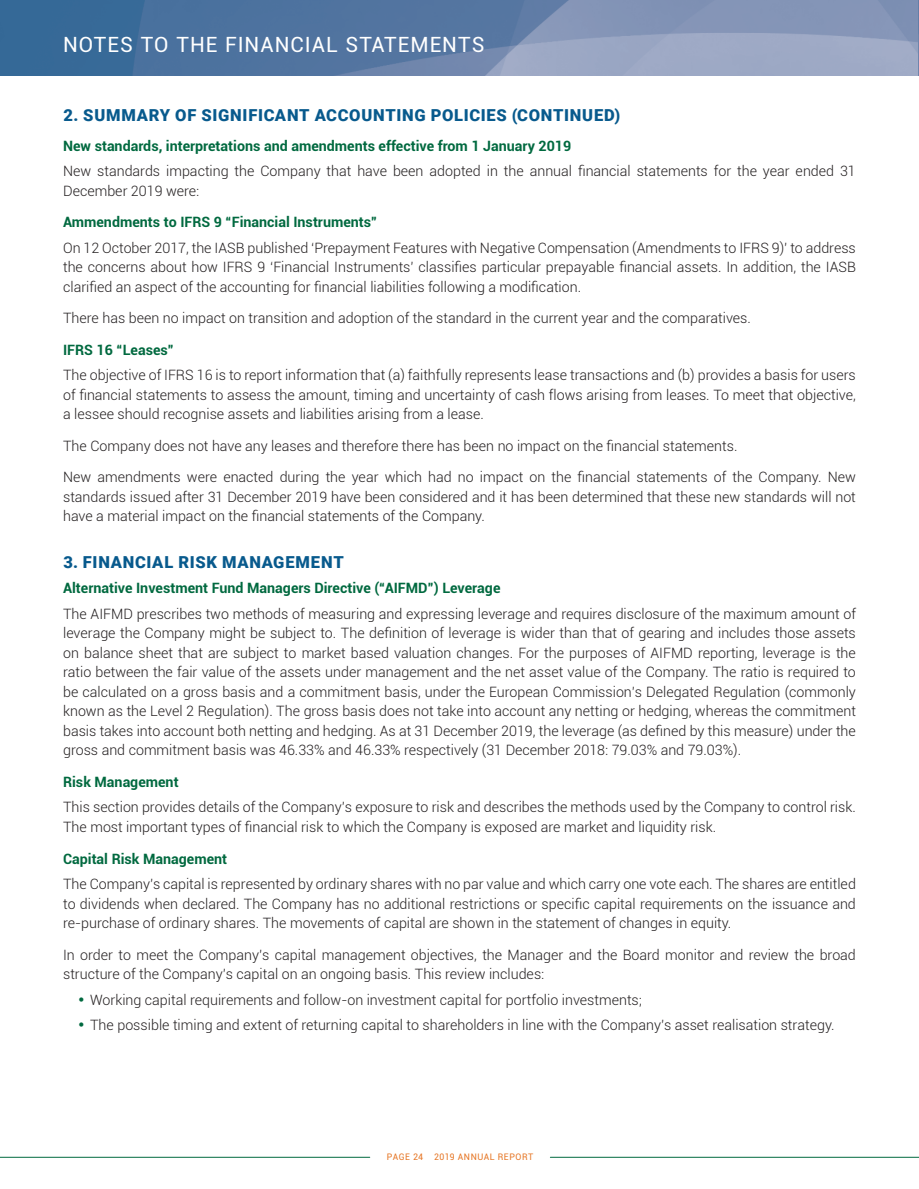
<style>
.page{position:relative;width:919px;height:1189px;background:#fff}
.page>*{position:absolute;margin:0;border:0;box-sizing:border-box;transform-origin:0 0}
.t1{font:21px "Roboto";letter-spacing:.045em;color:#fff}
.t2{font:900 16.5px "Roboto";letter-spacing:.045em;color:#085a8d}
.Body_text__2_1{font:300 14.25px/19.5px "Roboto";color:#231f20;text-align:justify}
.Paragraph_Style_1{font:700 14.25px "Roboto";color:#00693f}
.t3{font:9px "Roboto";letter-spacing:.065em;color:#e67625}
.s1{color:#00693f}
</style>
<div class="page">
<hr style="left:550px;top:1156px;width:368px;height:1px;background:#00693f">
<hr style="left:0;top:1156px;width:369px;height:1px;background:#00693f">
<img style="left:0;top:0;width:918px;height:75px">
<p class="t1" style="left:63px;top:30px;width:423px">NOTES TO THE FINANCIAL STATEMENTS</p>
<p class="t2" style="left:63px;top:103px;width:558px">2. SUMMARY OF SIGNIFICANT ACCOUNTING POLICIES (CONTINUED)</p>
<p class="Paragraph_Style_1" style="left:63px;top:135px;width:509px">New standards, interpretations and amendments effective from 1 January 2019</p>
<p class="Body_text__2_1" style="left:63px;top:161px;width:793px">New standards impacting the Company that have been adopted in the annual financial statements for the year ended 31<br>December 2019 were:</p>
<p class="Paragraph_Style_1" style="left:63px;top:212px;width:315px">Ammendments to IFRS 9 “Financial Instruments”</p>
<p class="Body_text__2_1" style="left:63px;top:237px;width:794px">On 12 October 2017, the IASB published ‘Prepayment Features with Negative Compensation (Amendments to IFRS 9)’ to address the concerns about how IFRS 9 ‘Financial Instruments’ classifies particular prepayable financial assets. In addition, the IASB clarified an aspect of the accounting for financial liabilities following a modification.</p>
<p class="Body_text__2_1" style="left:63px;top:308px;width:689px">There has been no impact on transition and adoption of the standard in the current year and the comparatives.</p>
<p class="Paragraph_Style_1" style="left:63px;top:339px;width:112px">IFRS 16 “Leases”</p>
<p class="Body_text__2_1" style="left:63px;top:365px;width:794px">The objective of IFRS 16 is to report information that (a) faithfully represents lease transactions and (b) provides a basis for users of financial statements to assess the amount, timing and uncertainty of cash flows arising from leases. To meet that objective, a lessee should recognise assets and liabilities arising from a lease.</p>
<p class="Body_text__2_1" style="left:63px;top:435px;width:675px">The Company does not have any leases and therefore there has been no impact on the financial statements.</p>
<p class="Body_text__2_1" style="left:63px;top:467px;width:794px">New amendments were enacted during the year which had no impact on the financial statements of the Company. New standards issued after 31 December 2019 have been considered and it has been determined that these new standards will not have a material impact on the financial statements of the Company.</p>
<p class="t2" style="left:63px;top:550px;width:282px">3. FINANCIAL RISK MANAGEMENT</p>
<p class="Paragraph_Style_1" style="left:63px;top:578px;width:438px">Alternative Investment Fund Managers Directive (“AIFMD”) Leverage</p>
<p class="Body_text__2_1" style="left:63px;top:603px;width:794px">The AIFMD prescribes two methods of measuring and expressing leverage and requires disclosure of the maximum amount of leverage the Company might be subject to. The definition of leverage is wider than that of gearing and includes those assets on balance sheet that are subject to market based valuation changes. For the purposes of AIFMD reporting, leverage is the ratio between the fair value of the assets under management and the net asset value of the Company. The ratio is required to be calculated on a gross basis and a commitment basis, under the European Commission’s Delegated Regulation (commonly known as the Level 2 Regulation). The gross basis does not take into account any netting or hedging, whereas the commitment basis takes into account both netting and hedging. As at 31 December 2019, the leverage (as defined by this measure) under the gross and commitment basis was 46.33% and 46.33% respectively (31 December 2018: 79.03% and 79.03%).</p>
<p class="Paragraph_Style_1" style="left:63px;top:771px;width:117px">Risk Management</p>
<p class="Body_text__2_1" style="left:63px;top:797px;width:793px">This section provides details of the Company’s exposure to risk and describes the methods used by the Company to control risk.<br>The most important types of financial risk to which the Company is exposed are market and liquidity risk.</p>
<p class="Paragraph_Style_1" style="left:63px;top:848px;width:165px">Capital Risk Management</p>
<p class="Body_text__2_1" style="left:63px;top:873px;width:794px">The Company’s capital is represented by ordinary shares with no par value and which carry one vote each. The shares are entitled to dividends when declared. The Company has no additional restrictions or specific capital requirements on the issuance and re-purchase of ordinary shares. The movements of capital are shown in the statement of changes in equity.</p>
<p class="Body_text__2_1" style="left:63px;top:944px;width:794px">In order to meet the Company’s capital management objectives, the Manager and the Board monitor and review the broad structure of the Company’s capital on an ongoing basis. This review includes:</p>
<p class="Body_text__2_1" style="left:78px;top:989px;width:565px"><span class="s1">•</span> Working capital requirements and follow-on investment capital for portfolio investments;</p>
<p class="Body_text__2_1" style="left:78px;top:1014px;width:757px"><span class="s1">•</span> The possible timing and extent of returning capital to shareholders in line with the Company’s asset realisation strategy.</p>
<p class="t3" style="left:387px;top:1149px;width:148px">PAGE 24 2019 ANNUAL REPORT</p>
</div>
